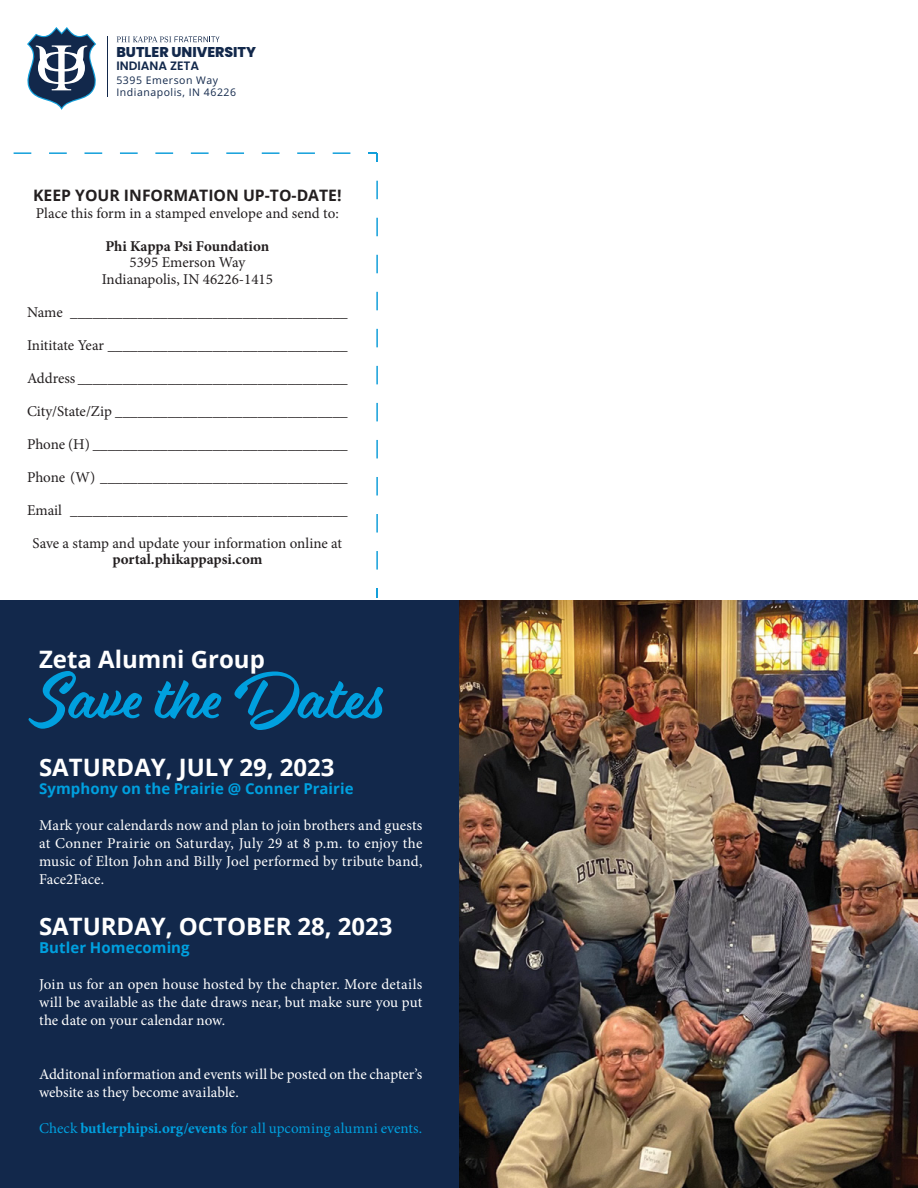
<style>
.page{position:relative;width:918px;height:1188px;background:#fff}
.page>*{position:absolute;margin:0;border:0;box-sizing:border-box;transform-origin:0 0}
.t1{font:60px "Eds Market Main Script";color:#00a0df}
.t2{font:700 24px "Open Sans";color:#fff}
.t3{font:700 15.75px "Open Sans";color:#231f20}
.t4{font:15px/16.5px "Minion Pro";letter-spacing:-.005em;color:#231f20;text-align:center}
.t5{font:15px/18px "Minion Pro";color:#fff;text-align:justify}
.t6{font:15px "Minion Pro";letter-spacing:.01em;color:#00a0df}
.t7{font:700 15px "Open Sans";letter-spacing:.005em;color:#00a0df}
.t8{font:700 15px "Minion Pro";letter-spacing:-.005em;color:#231f20}
.t9{font:800 14.25px "Poppins";color:#12284b}
.t10{font:600 12.15px "Poppins";color:#12284b}
.t11{font:10.5px/12px "Open Sans";letter-spacing:.05em;color:#12284b}
.s1{font-weight:700}
</style>
<div class="page">
<svg style="left:333px;top:152px;width:17px;height:2px"></svg>
<svg style="left:297px;top:152px;width:18px;height:2px"></svg>
<svg style="left:262px;top:152px;width:17px;height:2px"></svg>
<svg style="left:226px;top:152px;width:18px;height:2px"></svg>
<svg style="left:191px;top:152px;width:18px;height:2px"></svg>
<svg style="left:155px;top:152px;width:18px;height:2px"></svg>
<svg style="left:120px;top:152px;width:18px;height:2px"></svg>
<svg style="left:85px;top:152px;width:17px;height:2px"></svg>
<svg style="left:49px;top:152px;width:18px;height:2px"></svg>
<svg style="left:14px;top:152px;width:17px;height:2px"></svg>
<svg style="left:376px;top:588px;width:2px;height:10px"></svg>
<svg style="left:376px;top:181px;width:2px;height:18px"></svg>
<svg style="left:376px;top:218px;width:2px;height:18px"></svg>
<svg style="left:376px;top:255px;width:2px;height:18px"></svg>
<svg style="left:376px;top:292px;width:2px;height:18px"></svg>
<svg style="left:376px;top:329px;width:2px;height:18px"></svg>
<svg style="left:376px;top:366px;width:2px;height:18px"></svg>
<svg style="left:376px;top:403px;width:2px;height:18px"></svg>
<svg style="left:376px;top:440px;width:2px;height:18px"></svg>
<svg style="left:376px;top:477px;width:2px;height:18px"></svg>
<svg style="left:376px;top:514px;width:2px;height:19px"></svg>
<svg style="left:376px;top:551px;width:2px;height:19px"></svg>
<svg style="left:368px;top:152px;width:10px;height:10px"></svg>
<div style="left:0;top:601px;width:459px;height:587px;background:#12284b"></div>
<hr style="left:107px;top:36px;width:1px;height:61px;background:#12284b">
<svg style="left:27px;top:27px;width:69px;height:83px"></svg>
<svg style="left:117px;top:36px;width:102px;height:6px"></svg>
<img style="left:459px;top:601px;width:459px;height:587px">
<p class="t9" style="left:116px;top:42px;width:141px">BUTLER UNIVERSITY</p>
<p class="t10" style="left:116px;top:58px;width:84px">INDIANA ZETA</p>
<p class="t11" style="left:116px;top:74px;width:121px">5395 Emerson Way<br>Indianapolis, IN 46226</p>
<p class="t3" style="left:33px;top:184px;width:310px">KEEP YOUR INFORMATION UP-TO-DATE!</p>
<p class="t4" style="left:36px;top:205px;width:304px">Place this form in a stamped envelope and send to:</p>
<p class="t8" style="left:105px;top:235px;width:165px">Phi Kappa Psi Foundation</p>
<p class="t4" style="left:102px;top:254px;width:173px">5395 Emerson Way<br>Indianapolis, IN 46226-1415</p>
<p class="t4" style="left:27px;top:304px;width:322px">Name _____________________________________</p>
<p class="t4" style="left:27px;top:337px;width:322px">Inititate Year ________________________________</p>
<p class="t4" style="left:27px;top:370px;width:322px">Address ____________________________________</p>
<p class="t4" style="left:27px;top:403px;width:322px">City/State/Zip _______________________________</p>
<p class="t4" style="left:27px;top:436px;width:322px">Phone (H) __________________________________</p>
<p class="t4" style="left:27px;top:469px;width:322px">Phone (W) _________________________________</p>
<p class="t4" style="left:27px;top:502px;width:322px">Email _____________________________________</p>
<p class="t4" style="left:33px;top:535px;width:311px">Save a stamp and update your information online at</p>
<p class="t8" style="left:112px;top:549px;width:152px">portal.phikappapsi.com</p>
<h2 class="t2" style="left:39px;top:642px;width:227px">Zeta Alumni Group</h2>
<h1 class="t1" style="left:39px;top:662px;width:347px">Save the Dates</h1>
<h2 class="t2" style="left:39px;top:751px;width:297px">SATURDAY, JULY 29, 2023</h2>
<p class="t7" style="left:39px;top:778px;width:316px">Symphony on the Prairie @ Conner Prairie</p>
<p class="t5" style="left:39px;top:817px;width:385px">Mark your calendards now and plan to join brothers and guests at Conner Prairie on Saturday, July 29 at 8 p.m. to enjoy the music of Elton John and Billy Joel performed by tribute band, Face2Face.</p>
<h2 class="t2" style="left:39px;top:910px;width:355px">SATURDAY, OCTOBER 28, 2023</h2>
<p class="t7" style="left:39px;top:937px;width:152px">Butler Homecoming</p>
<p class="t5" style="left:39px;top:976px;width:385px">Join us for an open house hosted by the chapter. More details will be available as the date draws near, but make sure you put the date on your calendar now.</p>
<p class="t5" style="left:39px;top:1066px;width:385px">Additonal information and events will be posted on the chapter’s website as they become available.</p>
<p class="t6" style="left:39px;top:1119px;width:385px">Check <span class="s1">butlerphipsi.org/events</span> for all upcoming alumni events.</p>
</div>
